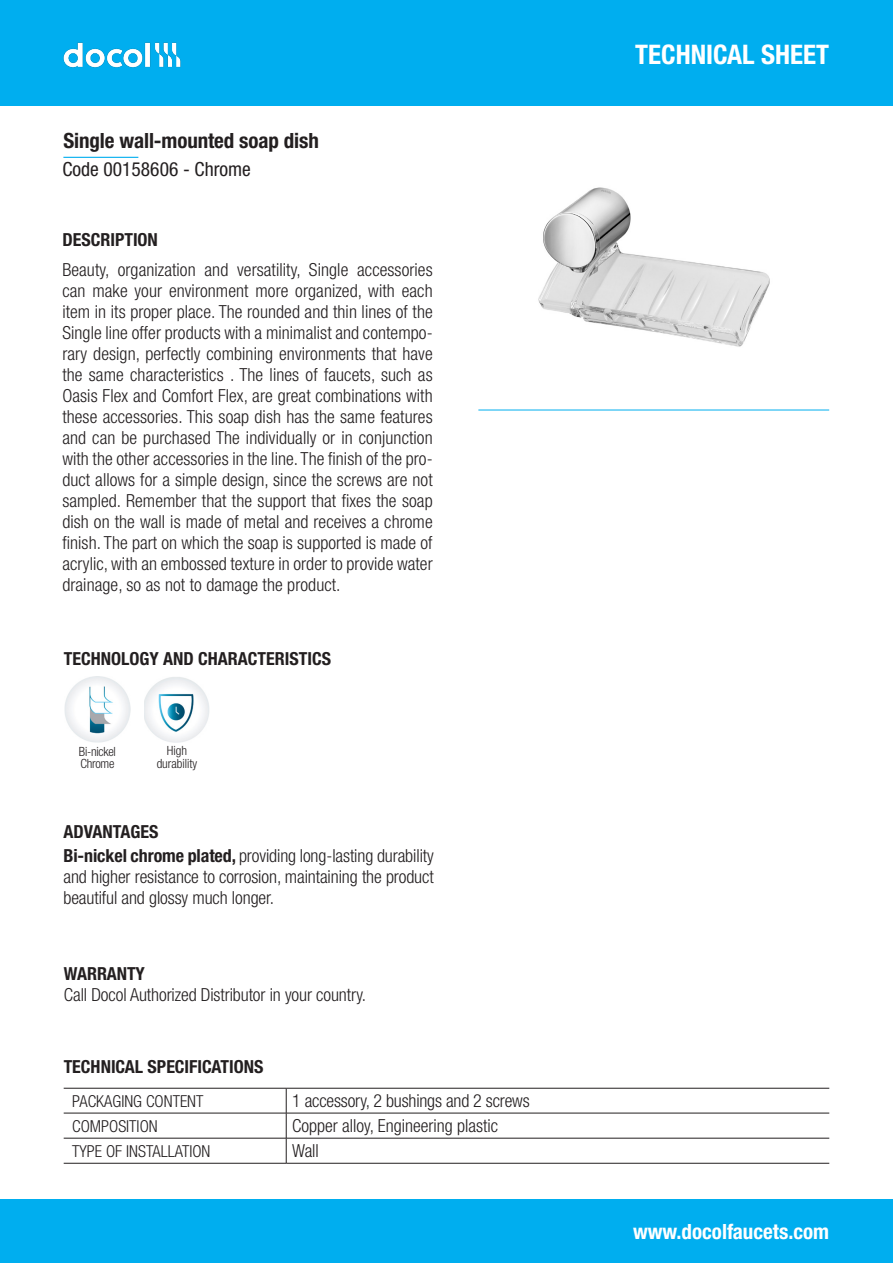
<style>
.page{position:relative;width:893px;height:1263px;background:#fff}
.page>*{position:absolute;margin:0;border:0;box-sizing:border-box;transform-origin:0 0}
.t1{font:700 condensed 27px "Helvetica Neue LT Std";color:#fff}
.t2{font:700 condensed 21px "Helvetica Neue LT Std";letter-spacing:-.005em;color:#231f20}
.t3{font:700 condensed 21px "Helvetica Neue LT Std";color:#fff}
.t4{font:condensed 19.5px "Helvetica Neue LT Std";color:#231f20}
.t5{font:300 condensed 18px/21px "Helvetica Neue LT Std";letter-spacing:-.005em;color:#231f20;text-align:justify}
.t6{font:700 condensed 18px "Helvetica Neue LT Std";color:#231f20}
.t7{font:300 condensed 16.5px "Helvetica Neue LT Std";color:#231f20}
.t8{font:300 condensed 12.75px "Helvetica Neue LT Std";color:#231f20}
.t9{font:300 condensed 12.75px "Helvetica Neue LT Std";letter-spacing:-.02em;color:#231f20}
.s1{font-weight:700}
</style>
<div class="page">
<hr style="left:63px;top:157px;width:75px;height:1px;background:#00aeef">
<hr style="left:478px;top:410px;width:351px;height:1px;background:#00aeef">
<img style="left:144px;top:677px;width:65px;height:66px">
<img style="left:64px;top:676px;width:67px;height:66px">
<div style="left:0;top:1199px;width:893px;height:64px;background:#00aeef"></div>
<div style="left:0;top:0;width:893px;height:105px;background:#00aeef"></div>
<img style="left:63px;top:42px;width:118px;height:26px">
<hr style="left:64px;top:1088px;width:222px;height:1px;background:#231f20">
<hr style="left:286px;top:1088px;width:543px;height:1px;background:#231f20">
<hr style="left:64px;top:1113px;width:222px;height:1px;background:#231f20">
<hr style="left:286px;top:1113px;width:543px;height:1px;background:#231f20">
<hr style="left:64px;top:1138px;width:222px;height:1px;background:#231f20">
<hr style="left:286px;top:1138px;width:543px;height:1px;background:#231f20">
<svg style="left:286px;top:1088px;width:1px;height:75px"></svg>
<hr style="left:64px;top:1163px;width:222px;height:1px;background:#231f20">
<hr style="left:286px;top:1163px;width:543px;height:1px;background:#231f20">
<img style="left:538px;top:187px;width:232px;height:160px">
<p class="t2" style="left:63px;top:128px;width:257px">Single wall-mounted soap dish</p>
<p class="t4" style="left:62px;top:158px;width:190px">Code 00158606 - Chrome</p>
<p class="t6" style="left:62px;top:229px;width:97px">DESCRIPTION</p>
<p class="t5" style="left:62px;top:259px;width:372px">Beauty, organization and versatility, Single accessories can make your environment more organized, with each item in its proper place. The rounded and thin lines of the Single line offer products with a minimalist and contempo&shy;rary design, perfectly combining environments that have the same characteristics . The lines of faucets, such as Oasis Flex and Comfort Flex, are great combinations with these accessories. This soap dish has the same features and can be purchased The individually or in conjunction with the other accessories in the line. The finish of the pro&shy;duct allows for a simple design, since the screws are not sampled. Remember that the support that fixes the soap dish on the wall is made of metal and receives a chrome finish. The part on which the soap is supported is made of acrylic, with an embossed texture in order to provide water drainage, so as not to damage the product.</p>
<p class="t6" style="left:64px;top:647px;width:269px">TECHNOLOGY AND CHARACTERISTICS</p>
<p class="t9" style="left:79px;top:744px;width:38px">Bi-nickel</p>
<p class="t8" style="left:80px;top:756px;width:36px">Chrome</p>
<p class="t8" style="left:167px;top:743px;width:22px">High</p>
<p class="t8" style="left:157px;top:756px;width:42px">durability</p>
<p class="t6" style="left:63px;top:820px;width:97px">ADVANTAGES</p>
<p class="t5" style="left:63px;top:845px;width:372px"><span class="s1">Bi-nickel chrome plated,</span> providing long-lasting durability and higher resistance to corrosion, maintaining the product beautiful and glossy much longer.</p>
<p class="t6" style="left:64px;top:962px;width:83px">WARRANTY</p>
<p class="t5" style="left:64px;top:983px;width:304px">Call Docol Authorized Distributor in your country.</p>
<p class="t6" style="left:64px;top:1056px;width:201px">TECHNICAL SPECIFICATIONS</p>
<p class="t7" style="left:72px;top:1091px;width:133px">PACKAGING CONTENT</p>
<p class="t5" style="left:292px;top:1090px;width:239px">1 accessory, 2 bushings and 2 screws</p>
<p class="t7" style="left:72px;top:1116px;width:87px">COMPOSITION</p>
<p class="t5" style="left:292px;top:1115px;width:207px">Copper alloy, Engineering plastic</p>
<p class="t7" style="left:72px;top:1141px;width:140px">TYPE OF INSTALLATION</p>
<p class="t5" style="left:292px;top:1140px;width:28px">Wall</p>
<p class="t1" style="left:635px;top:38px;width:195px">TECHNICAL SHEET</p>
<p class="t3" style="left:633px;top:1218px;width:198px">www.docolfaucets.com</p>
</div>
